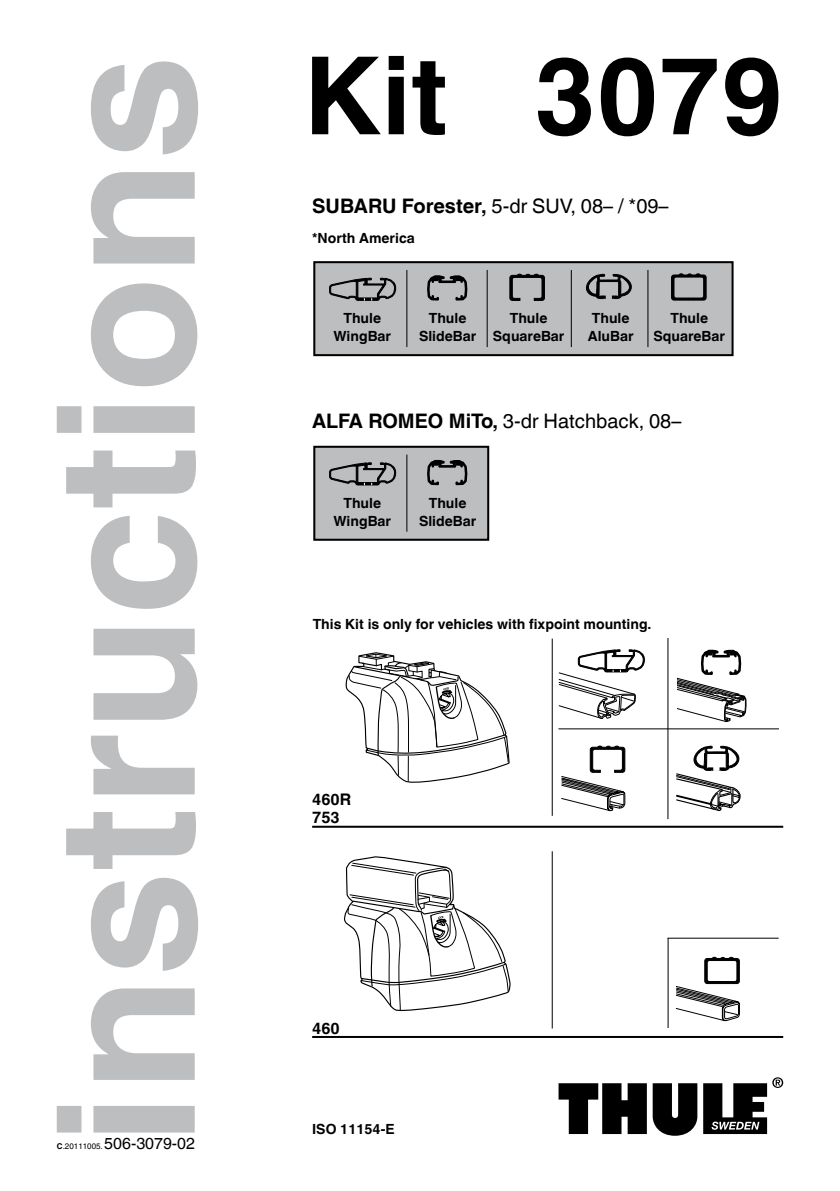
<style>
.page{position:relative;width:840px;height:1191px;background:#fff}
.page>*{position:absolute;margin:0;border:0;box-sizing:border-box;transform-origin:0 0}
.t1{font:700 190px "Helvetica World";color:#bcbec0}
.t2{font:700 108px "Helvetica World";color:#000}
.t3{font:20px "Helvetica World";color:#000}
.t4{font:16px "Helvetica World";color:#000}
.t5{font:700 16px/18px "Helvetica World";color:#000}
.t6{font:700 14px/18px "Helvetica World";color:#000;text-align:center}
.s1{font-weight:700;font-size:8px}
.s2{font-size:8px}
.s3{font-weight:700}
</style>
<div class="page">
<div style="left:314px;top:262px;width:418px;height:93px;background:#bcbec0"></div>
<div style="left:313px;top:261px;width:420px;height:95px;border:2px solid #000"></div>
<div style="left:314px;top:447px;width:174px;height:93px;background:#bcbec0"></div>
<div style="left:313px;top:446px;width:176px;height:95px;border:2px solid #000"></div>
<svg style="left:558px;top:1083px;width:88px;height:51px"></svg>
<svg style="left:652px;top:1077px;width:130px;height:58px"></svg>
<hr style="left:312px;top:825px;width:470px;height:2px;background:#000">
<hr style="left:312px;top:1036px;width:470px;height:2px;background:#000">
<svg style="left:671px;top:273px;width:35px;height:28px"></svg>
<svg style="left:675px;top:956px;width:65px;height:66px"></svg>
<hr style="left:667px;top:938px;width:1px;height:90px;background:#000">
<hr style="left:667px;top:937px;width:111px;height:1px;background:#000">
<hr style="left:551px;top:638px;width:1px;height:178px;background:#000">
<hr style="left:551px;top:851px;width:1px;height:177px;background:#000">
<hr style="left:558px;top:728px;width:220px;height:1px;background:#000">
<svg style="left:509px;top:273px;width:36px;height:28px"></svg>
<svg style="left:676px;top:745px;width:65px;height:67px"></svg>
<svg style="left:586px;top:273px;width:46px;height:27px"></svg>
<svg style="left:345px;top:652px;width:165px;height:131px"></svg>
<svg style="left:344px;top:856px;width:167px;height:155px"></svg>
<svg style="left:329px;top:277px;width:67px;height:24px"></svg>
<svg style="left:329px;top:462px;width:67px;height:24px"></svg>
<svg style="left:558px;top:649px;width:86px;height:163px"></svg>
<svg style="left:427px;top:275px;width:41px;height:26px"></svg>
<svg style="left:427px;top:459px;width:41px;height:27px"></svg>
<svg style="left:653px;top:649px;width:93px;height:81px"></svg>
<div style="left:652px;top:671px;width:24px;height:40px;background:#fff"></div>
<hr style="left:667px;top:638px;width:1px;height:181px;background:#000">
<hr style="left:406px;top:270px;width:1px;height:77px;background:#000">
<hr style="left:406px;top:454px;width:1px;height:77px;background:#000">
<hr style="left:570px;top:270px;width:1px;height:77px;background:#000">
<hr style="left:647px;top:270px;width:1px;height:77px;background:#000">
<hr style="left:486px;top:270px;width:1px;height:77px;background:#000">
<h1 class="t1" style="left:18px;top:1145px;width:1092px;rotate:-90deg">instructions</h1>
<p class="t4" style="left:57px;top:1134px;width:140px"><span class="s1">C</span><span class="s2">.20111005.</span> 506-3079-02</p>
<h2 class="t2" style="left:304px;top:34px;width:480px">Kit 3079</h2>
<h3 class="t3" style="left:312px;top:194px;width:358px"><span class="s3">SUBARU Forester,</span> 5-dr SUV, 08– / *09–</h3>
<p class="t6" style="left:312px;top:229px;width:104px">*North America</p>
<p class="t6" style="left:333px;top:309px;width:59px">Thule<br>WingBar</p>
<p class="t6" style="left:419px;top:309px;width:59px">Thule<br>SlideBar</p>
<p class="t6" style="left:492px;top:309px;width:73px">Thule<br>SquareBar</p>
<p class="t6" style="left:653px;top:309px;width:73px">Thule<br>SquareBar</p>
<p class="t6" style="left:587px;top:309px;width:47px;text-align:left">Thule<br>AluBar</p>
<h3 class="t3" style="left:312px;top:410px;width:370px"><span class="s3">ALFA ROMEO MiTo,</span> 3-dr Hatchback, 08–</h3>
<p class="t6" style="left:333px;top:494px;width:59px">Thule<br>WingBar</p>
<p class="t6" style="left:419px;top:494px;width:59px">Thule<br>SlideBar</p>
<p class="t6" style="left:312px;top:615px;width:340px">This Kit is only for vehicles with fixpoint mounting.</p>
<p class="t5" style="left:312px;top:790px;width:41px">460R<br>753</p>
<p class="t5" style="left:312px;top:1019px;width:29px">460</p>
<p class="t6" style="left:312px;top:1119px;width:84px">ISO 11154-E</p>
</div>
